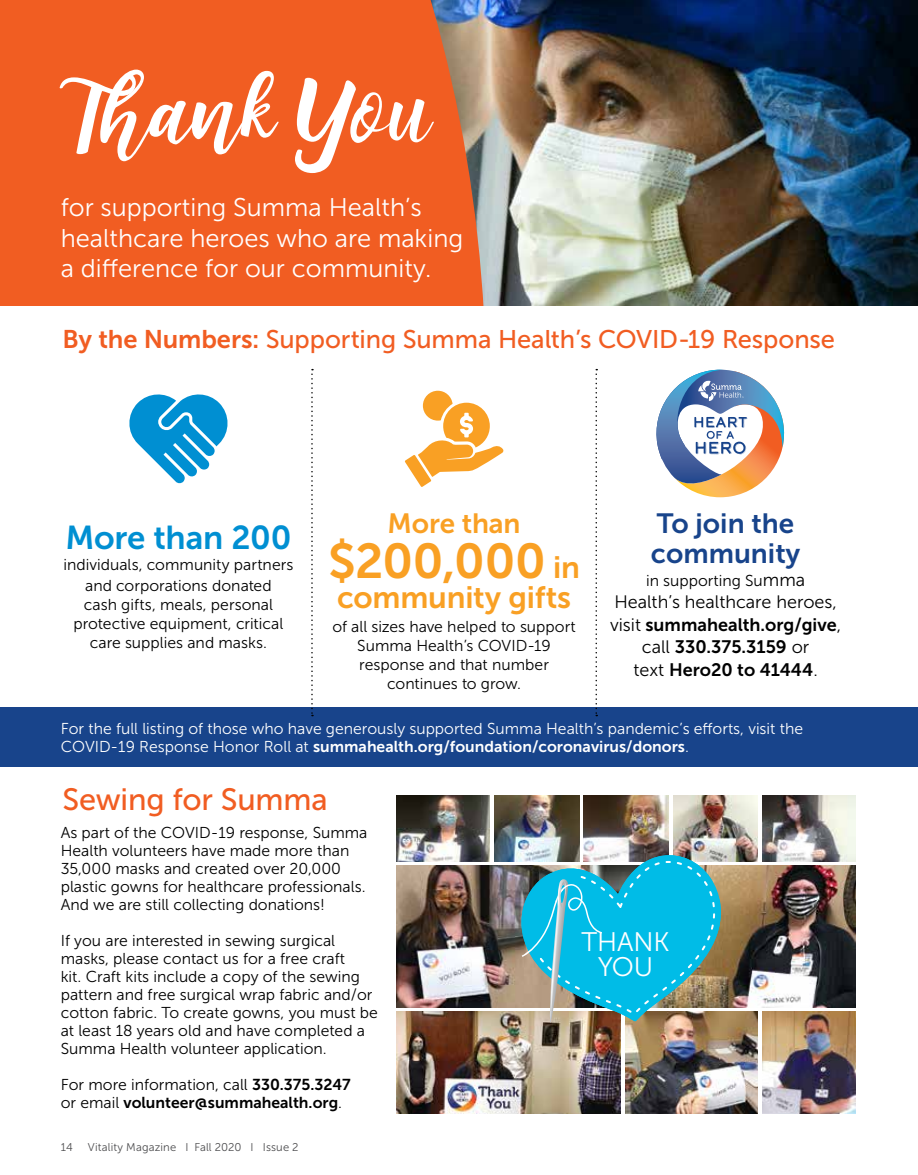
<style>
.page{position:relative;width:918px;height:1175px;background:#fff}
.page>*{position:absolute;margin:0;border:0;box-sizing:border-box;transform-origin:0 0}
.t1{font:76.65px "amuba";color:#fff}
.t2{font:48.75px "Museo Sans 700";letter-spacing:-.005em;color:#f9a024}
.t3{font:33px "Museo Sans 700";letter-spacing:-.005em;color:#008fd2}
.t4{font:30.75px "Museo Sans 700";letter-spacing:-.005em;color:#f9a024}
.t5{font:30.75px "Museo Sans 500";letter-spacing:-.005em;color:#f15d22}
.t6{font:27.75px/30px "Museo Sans 700";color:#18448b}
.t7{font:27.75px "Museo Sans 700";letter-spacing:-.005em;color:#f9a024}
.t8{font:26.85px/25.2px "Museo Sans 300";letter-spacing:-.005em;color:#fff;text-align:center}
.t9{font:25.5px/30.6px "Museo Sans 300";color:#fff}
.t10{font:25.5px "Museo Sans 500";letter-spacing:-.005em;color:#f15d22}
.t11{font:18px/22.5px "Museo Sans 700";color:#000;text-align:center}
.t12{font:18px "Museo Sans 300";color:#000}
.t13{font:15.75px/18px "Museo Sans 300";color:#000;text-align:center}
.t14{font:15.75px "Museo Sans 300";color:#fff}
.t15{font:15.75px "Museo Sans 700";color:#fff}
.t16{font:15.75px "Museo Sans 700";color:#000}
.t17{font:11.25px "Museo Sans 300";letter-spacing:.01em;color:#4d4d4f}
.s1{font-family:"Museo Sans 700"}
.s2{font-size:30.75px}
.s3{font-size:18px}
.s4{font-family:"Museo Sans 300"}
</style>
<div class="page">
<div style="left:0;top:707px;width:918px;height:59px;background:#18448b"></div>
<img style="left:484px;top:0;width:434px;height:305px">
<div style="left:0;top:0;width:484px;height:305px;background:#f15d22"></div>
<img style="left:396px;top:865px;width:459px;height:142px">
<img style="left:396px;top:1011px;width:225px;height:102px">
<img style="left:396px;top:795px;width:94px;height:66px">
<img style="left:584px;top:795px;width:85px;height:60px">
<img style="left:494px;top:795px;width:85px;height:66px">
<img style="left:673px;top:795px;width:85px;height:66px">
<img style="left:763px;top:795px;width:92px;height:66px">
<img style="left:763px;top:1011px;width:92px;height:102px">
<img style="left:626px;top:1011px;width:132px;height:102px">
<img style="left:505px;top:855px;width:232px;height:168px">
<svg style="left:656px;top:370px;width:129px;height:127px"></svg>
<svg style="left:129px;top:394px;width:99px;height:89px"></svg>
<svg style="left:405px;top:391px;width:99px;height:96px"></svg>
<svg style="left:311px;top:369px;width:2px;height:347px"></svg>
<svg style="left:596px;top:369px;width:1px;height:347px"></svg>
<h1 class="t1" style="left:59px;top:67px;width:374px">Thank You</h1>
<h3 class="t9" style="left:61px;top:192px;width:404px">for supporting Summa Health’s healthcare heroes who are making a difference for our community.</h3>
<h3 class="t10" style="left:63px;top:325px;width:774px"><span class="s1">By the Numbers:</span> Supporting Summa Health’s COVID-19 Response</h3>
<h3 class="t3" style="left:65px;top:519px;width:228px">More than 200</h3>
<p class="t13" style="left:63px;top:554px;width:231px;line-height:21px">individuals, community partners and corporations donated</p>
<p class="t13" style="left:74px;top:595px;width:211px;line-height:18.9px">cash gifts, meals, personal protective equipment, critical care supplies and masks.</p>
<h3 class="t7" style="left:388px;top:508px;width:134px">More than</h3>
<h2 class="t2" style="left:328px;top:534px;width:253px">$200,000 <span class="s2">in</span></h2>
<h3 class="t4" style="left:337px;top:580px;width:236px">community gifts</h3>
<p class="t13" style="left:332px;top:617px;width:245px;line-height:18.9px">of all sizes have helped to support<br>Summa Health’s COVID-19 response and that number continues to grow.</p>
<h3 class="t6" style="left:651px;top:508px;width:151px">To join the community</h3>
<p class="t13" style="left:646px;top:571px;width:161px">in supporting Su<span class="s3">mma</span></p>
<p class="t12" style="left:614px;top:592px;width:224px">Health’s healthcare heroes,</p>
<p class="t11" style="left:610px;top:613px;width:233px"><span class="s4">visit</span> summahealth.org/give<span class="s4">, call</span> 330.375.3159 <span class="s4">or<br>text</span> Hero20 to 41444<span class="s4">.</span></p>
<p class="t14" style="left:61px;top:719px;width:744px">For the full listing of those who have generously supported Summa Health’s pandemic’s efforts, visit the</p>
<p class="t15" style="left:61px;top:737px;width:630px"><span class="s4">COVID-19 Response Honor Roll at</span> summahealth.org/foundation/coronavirus/donors<span class="s4">.</span></p>
<h3 class="t5" style="left:63px;top:782px;width:267px">Sewing for Summa</h3>
<p class="t13" style="left:61px;top:823px;width:308px;text-align:left">As part of the COVID-19 response, Summa Health volunteers have made more than 35,000 masks and created over 20,000 plastic gowns for healthcare professionals.<br>And we are still collecting donations!</p>
<p class="t13" style="left:61px;top:931px;width:319px;text-align:left">If you are interested in sewing surgical masks, please contact us for a free craft<br>kit. Craft kits include a copy of the sewing pattern and free surgical wrap fabric and/or cotton fabric. To create gowns, you must be at least 18 years old and have completed a Summa Health volunteer application.</p>
<p class="t13" style="left:61px;top:1075px;width:292px">For more information, call <span class="s1">330.375.3247</span></p>
<p class="t16" style="left:61px;top:1093px;width:283px"><span class="s4">or email</span> volunteer@summahealth.org<span class="s4">.</span></p>
<p class="t17" style="left:61px;top:1141px;width:13px">14</p>
<p class="t17" style="left:88px;top:1141px;width:212px">Vitality Magazine I Fall 2020 I Issue 2</p>
<h3 class="t8" style="left:582px;top:929px;width:89px">THANK<br>YOU</h3>
</div>
